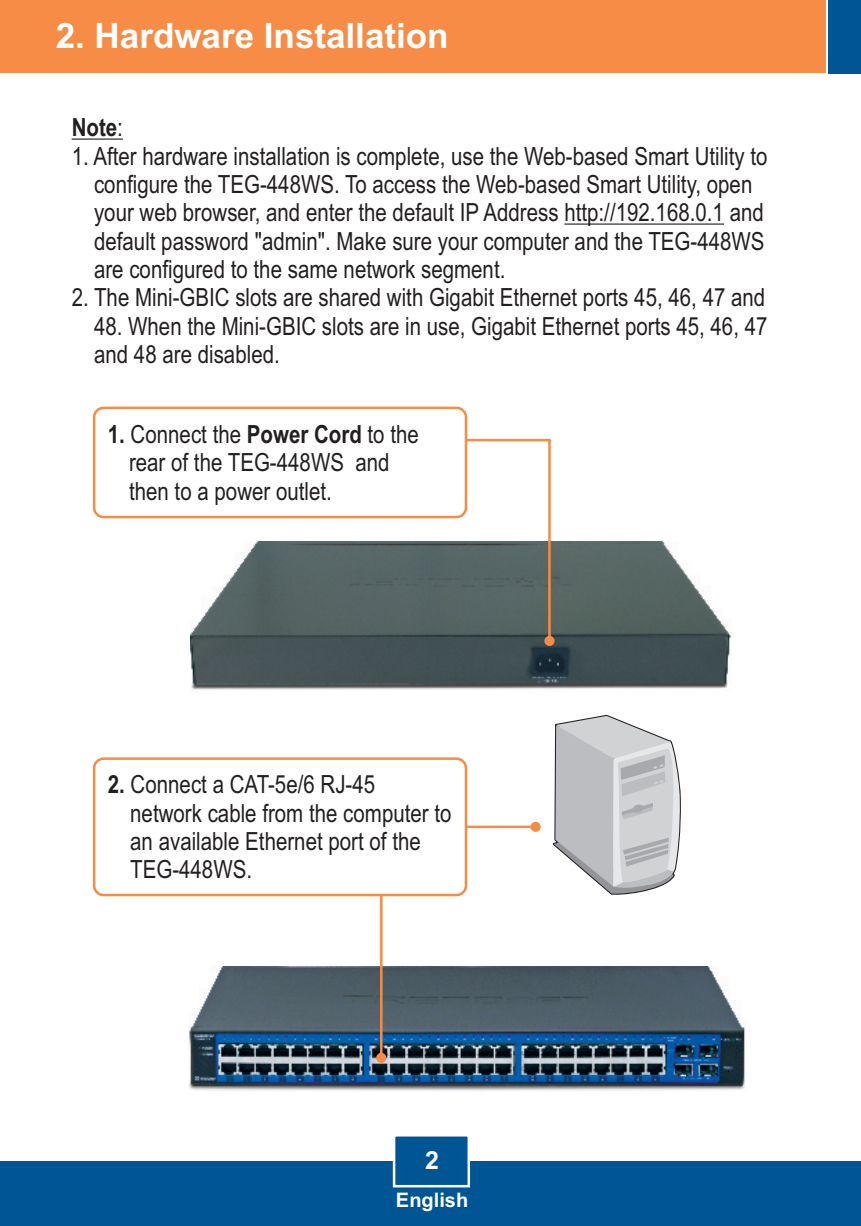
<style>
.page{position:relative;width:861px;height:1226px;background:#fff}
.page>*{position:absolute;margin:0;border:0;box-sizing:border-box;transform-origin:0 0}
.t1{font:700 35px "Arial";color:#fff}
.t2{font:25px/28.2px "Arial Narrow";color:#231f20}
.t3{font:700 25px "Arial Narrow";color:#231f20}
.t4{font:700 25px "Arial";color:#fff}
.t5{font:700 20px "Arial";color:#fff}
.s1{font-weight:400}
.s2{font-weight:700}
</style>
<div class="page">
<img style="left:189px;top:966px;width:556px;height:125px">
<div style="left:0;top:1160px;width:861px;height:65px;background:#005595"></div>
<div style="left:0;top:0;width:826px;height:73px;background:#f68c45"></div>
<div style="left:829px;top:0;width:32px;height:73px;background:#005595"></div>
<img style="left:191px;top:542px;width:540px;height:148px">
<svg style="left:451px;top:435px;width:103px;height:210px"></svg>
<svg style="left:392px;top:1136px;width:79px;height:52px"></svg>
<svg style="left:305px;top:714px;width:431px;height:348px"></svg>
<div style="left:93px;top:757px;width:374px;height:139px;background:#fff;border:3px solid #f68c45;border-radius:9px"></div>
<div style="left:93px;top:406px;width:374px;height:112px;background:#fff;border:3px solid #f68c45;border-radius:9px"></div>
<hr style="left:72px;top:138px;width:45px;height:2px;background:#231f20">
<svg style="left:117px;top:138px;width:6px;height:2px"></svg>
<hr style="left:564px;top:223px;width:160px;height:1px;background:#231f20">
<h1 class="t1" style="left:56px;top:23px;width:394px">2. Hardware Installation</h1>
<p class="t3" style="left:72px;top:118px;width:53px">Note<span class="s1">:</span></p>
<p class="t2" style="left:94px;top:144px;width:675px;text-indent:-22px">1. After hardware installation is complete, use the Web-based Smart Utility to configure the TEG-448WS. To access the Web-based Smart Utility, open your web browser, and enter the default IP Address http://192.168.0.1 and default password "admin". Make sure your computer and the TEG-448WS are configured to the same network segment.</p>
<p class="t2" style="left:72px;top:285px;width:695px">2. The Mini-GBIC slots are shared with Gigabit Ethernet ports 45, 46, 47 and</p>
<p class="t2" style="left:94px;top:314px;width:675px">48. When the Mini-GBIC slots are in use, Gigabit Ethernet ports 45, 46, 47 and 48 are disabled.</p>
<p class="t2" style="left:129px;top:422px;width:291px;text-indent:-21px"><span class="s2">1.</span> Connect the <span class="s2">Power Cord</span> to the rear of the TEG-448WS and then to a power outlet.</p>
<p class="t2" style="left:130px;top:772px;width:323px;text-indent:-22px"><span class="s2">2.</span> Connect a CAT-5e/6 RJ-45 network cable from the computer to an available Ethernet port of the<br>TEG-448WS.</p>
<p class="t4" style="left:425px;top:1150px;width:15px">2</p>
<p class="t5" style="left:396px;top:1192px;width:74px">English</p>
</div>
